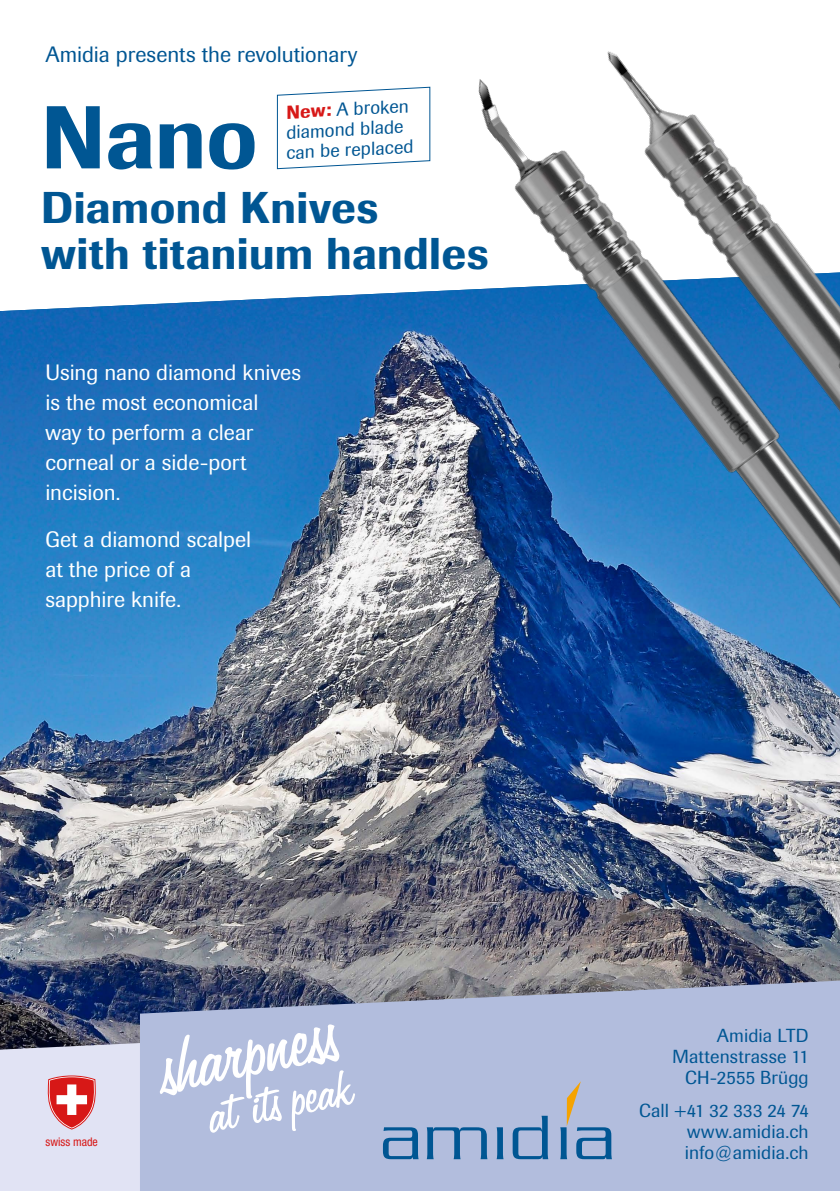
<style>
.page{position:relative;width:840px;height:1191px;background:#fff}
.page>*{position:absolute;margin:0;border:0;box-sizing:border-box;transform-origin:0 0}
.t1{font:95.2px "Freehand 575 BT Regular B";color:#fff}
.t2{font:500 88px "Imago";color:#005693}
.t3{font:65.2px "Freehand 575 BT Regular B";color:#fff}
.t4{font:500 44px/46px "Imago";letter-spacing:.005em;color:#005693}
.t5{font:22px/30px "Imago";color:#fff}
.t6{font:22px "Imago";color:#005693}
.t7{font:18.6px/20.8px "Imago";letter-spacing:.005em;color:#005693;text-align:right}
.t8{font:condensed 12px "Helvetica Neue";color:#d71817}
.s1{font-weight:500;color:#d71817}
</style>
<div class="page">
<img style="left:0;top:300px;width:839px;height:732px">
<svg style="left:0;top:1032px;width:140px;height:159px;background:#cfd1e2"></svg>
<svg style="left:47px;top:1075px;width:49px;height:54px"></svg>
<svg style="left:140px;top:980px;width:699px;height:211px;background:#aab4d3"></svg>
<svg style="left:383px;top:1127px;width:35px;height:32px"></svg>
<svg style="left:426px;top:1127px;width:61px;height:32px;background:#7599c3"></svg>
<svg style="left:496px;top:1127px;width:7px;height:32px"></svg>
<svg style="left:512px;top:1115px;width:36px;height:44px;background:#7398c3"></svg>
<svg style="left:560px;top:1081px;width:51px;height:78px;background:#96a9c5"></svg>
<img style="left:229px;top:51px;width:610px;height:848px">
<svg style="left:277px;top:87px;width:153px;height:82px"></svg>
<p class="t6" style="left:45px;top:41px;width:313px">Amidia presents the revolutionary</p>
<p class="t7" style="left:283px;top:102px;width:129px;text-align:left;rotate:-3deg"><span class="s1">New:</span> A broken diamond blade can be replaced</p>
<h2 class="t2" style="left:41px;top:84px;width:218px">Nano</h2>
<h3 class="t4" style="left:41px;top:184px;width:449px">Diamond Knives<br>with titanium handles</h3>
<p class="t5" style="left:45px;top:357px;width:257px">Using nano diamond knives is the most economical<br>way to perform a clear corneal or a side-port incision.</p>
<p class="t5" style="left:45px;top:525px;width:207px">Get a diamond scalpel at the price of a sapphire knife.</p>
<p class="t8" style="left:45px;top:1134px;width:54px">swiss made</p>
<h1 class="t1" style="left:153px;top:1017px;width:183px;rotate:-12deg">sharpness</h1>
<h3 class="t3" style="left:203px;top:1080px;width:146px;rotate:-12deg">at its peak</h3>
<p class="t7" style="left:672px;top:1025px;width:138px">Amidia LTD<br>Mattenstrasse 11<br>CH-2555 Brügg</p>
<p class="t7" style="left:684px;top:1100px;width:125px;text-align:justify;text-indent:-46px">Call +41 32 333 24 74 www.amidia.ch info@amidia.ch</p>
</div>
